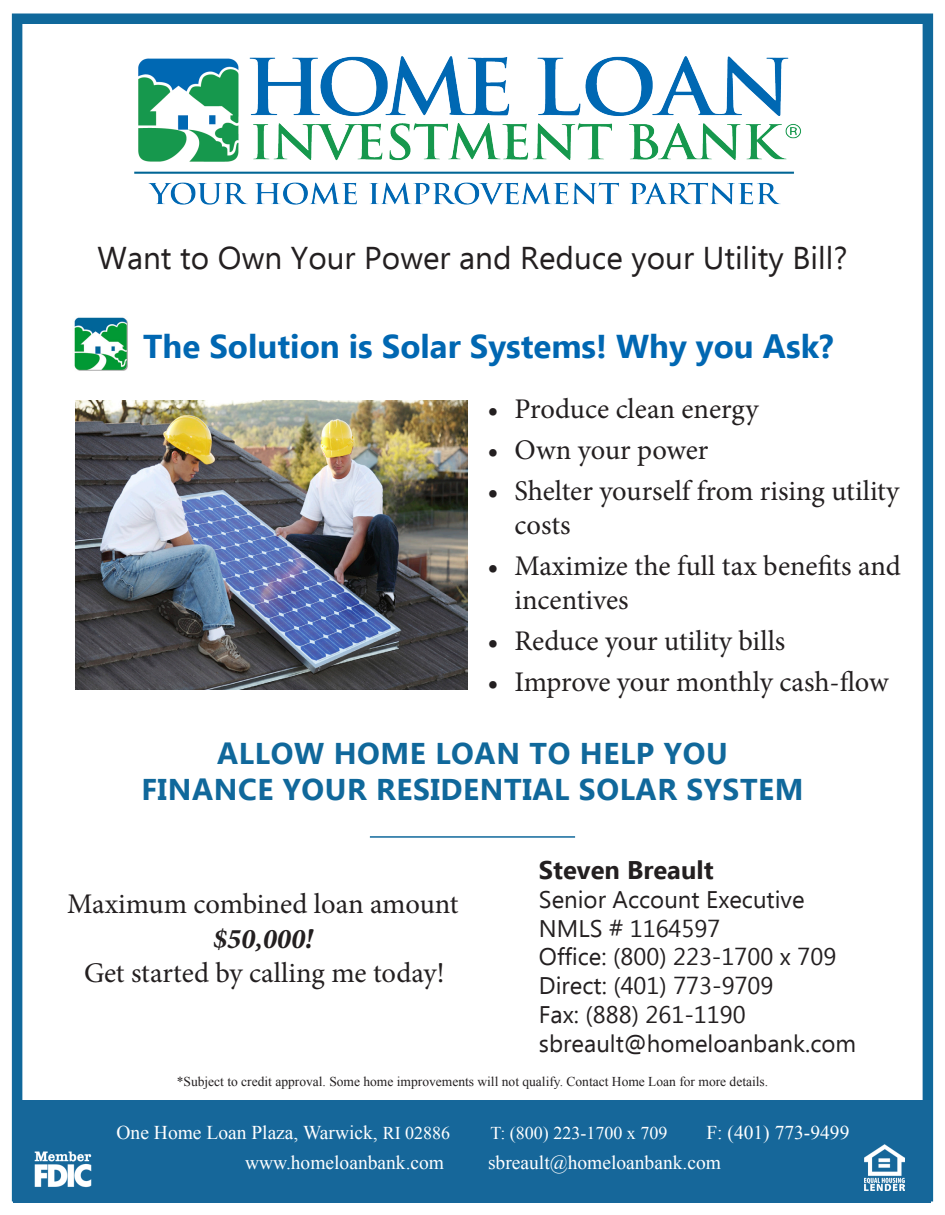
<style>
.page{position:relative;width:945px;height:1215px;background:#fff}
.page>*{position:absolute;margin:0;border:0;box-sizing:border-box;transform-origin:0 0}
.t1{font:700 33px "Ebrima";color:#0067b2}
.t2{font:31.5px "Ebrima";color:#231f20}
.t3{font:700 30px "Ebrima";letter-spacing:.02em;color:#10689b}
.t4{font:28.5px/34.2px "Minion Pro";color:#231f20}
.t5{font:italic 700 28.5px "Minion Pro";color:#231f20}
.t6{font:700 25.5px "Ebrima";color:#231f20}
.t7{font:24px "Ebrima";color:#231f20}
.t8{font:19.5px "Times New Roman";color:#fff}
.t9{font:18px "Times New Roman";color:#fff}
.t10{font:13.5px "Times New Roman";color:#231f20}
.s1{font-size:18px}
</style>
<div class="page">
<div style="left:12px;top:14px;width:921px;height:1188px;border:10px solid #10689b"></div>
<img style="left:134px;top:56px;width:667px;height:149px">
<img style="left:76px;top:400px;width:391px;height:290px">
<img style="left:74px;top:317px;width:54px;height:54px">
<div style="left:14px;top:1101px;width:918px;height:102px;background:#16679a"></div>
<img style="left:864px;top:1145px;width:41px;height:45px">
<img style="left:34px;top:1151px;width:57px;height:37px">
<hr style="left:370px;top:836px;width:205px;height:2px;background:#10689b">
<p class="t2" style="left:98px;top:236px;width:751px">Want to Own Your Power and Reduce your Utility Bill?</p>
<p class="t1" style="left:143px;top:322px;width:692px">The Solution is Solar Systems! Why you Ask?</p>
<p class="t4" style="left:487px;top:392px;width:273px">• Produce clean energy</p>
<p class="t4" style="left:487px;top:433px;width:222px">• Own your power</p>
<p class="t4" style="left:514px;top:474px;width:386px;text-indent:-27px">• Shelter yourself from rising utility costs</p>
<p class="t4" style="left:514px;top:549px;width:388px;text-indent:-27px">• Maximize the full tax benefits and incentives</p>
<p class="t4" style="left:487px;top:624px;width:299px">• Reduce your utility bills</p>
<p class="t4" style="left:487px;top:665px;width:403px">• Improve your monthly cash-flow</p>
<p class="t3" style="left:217px;top:731px;width:512px">ALLOW HOME LOAN TO HELP YOU</p>
<p class="t3" style="left:141px;top:767px;width:664px">FINANCE YOUR RESIDENTIAL SOLAR SYSTEM</p>
<p class="t4" style="left:67px;top:887px;width:393px">Maximum combined loan amount</p>
<p class="t5" style="left:213px;top:918px;width:101px">$50,000!</p>
<p class="t4" style="left:84px;top:956px;width:362px">Get started by calling me today!</p>
<p class="t6" style="left:539px;top:851px;width:176px">Steven Breault</p>
<p class="t7" style="left:539px;top:882px;width:267px">Senior Account Executive</p>
<p class="t7" style="left:539px;top:911px;width:183px">NMLS # 1164597</p>
<p class="t7" style="left:539px;top:940px;width:299px">Office: (800) 223-1700 x 709</p>
<p class="t7" style="left:539px;top:969px;width:236px">Direct: (401) 773-9709</p>
<p class="t7" style="left:539px;top:998px;width:208px">Fax: (888) 261-1190</p>
<p class="t7" style="left:539px;top:1026px;width:319px">sbreault@homeloanbank.com</p>
<p class="t10" style="left:177px;top:1072px;width:593px">*Subject to credit approval. Some home improvements will not qualify. Contact Home Loan for more details.</p>
<p class="t8" style="left:117px;top:1120px;width:335px">One Home Loan Plaza, Warwick, <span class="s1">RI 02886</span></p>
<p class="t9" style="left:490px;top:1121px;width:179px">T: (800) 223-1700 x 709</p>
<p class="t8" style="left:706px;top:1120px;width:144px">F: (401) 773-9499</p>
<p class="t8" style="left:245px;top:1150px;width:201px">www.homeloanbank.com</p>
<p class="t8" style="left:488px;top:1150px;width:234px">sbreault@homeloanbank.com</p>
</div>
